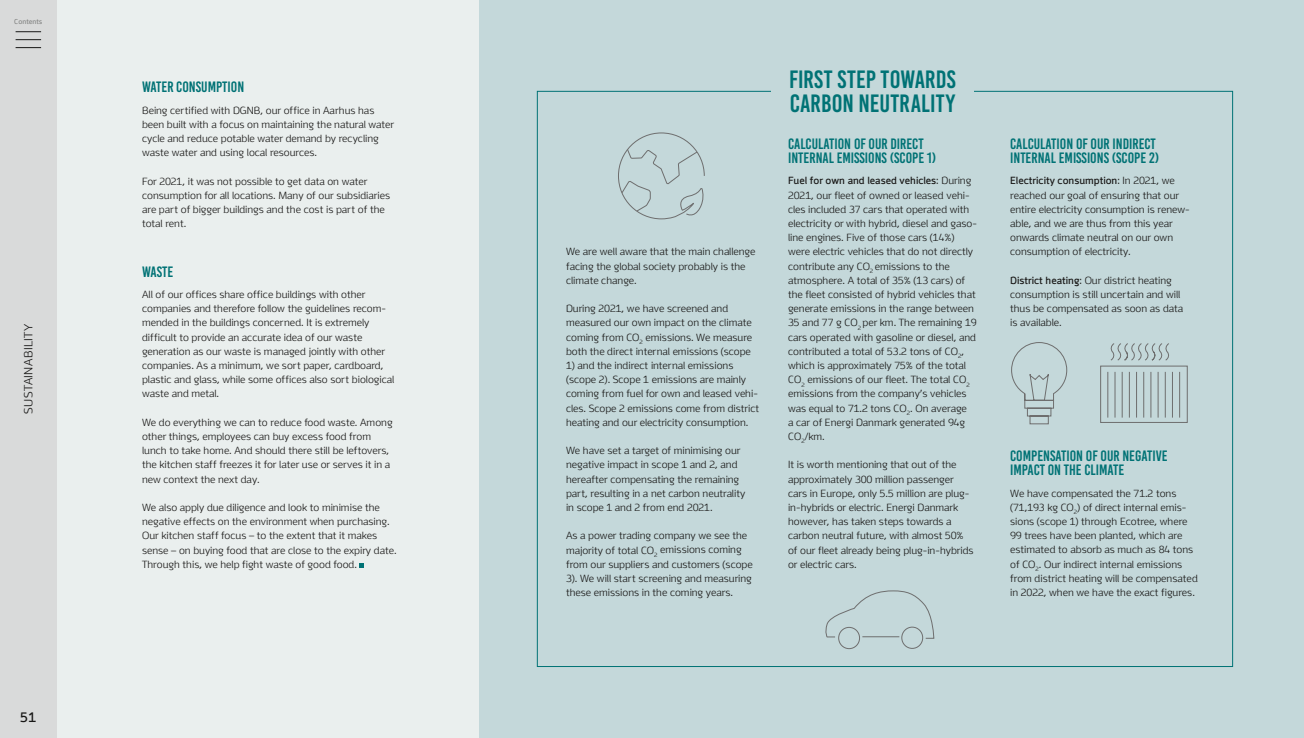
<style>
.page{position:relative;width:1304px;height:738px;background:#fff}
.page>*{position:absolute;margin:0;border:0;box-sizing:border-box;transform-origin:0 0}
.t1{font:25px/23.8px "Bebas Kai";letter-spacing:.01em;color:#007275}
.t2{font:15px/14.2px "Bebas Kai";color:#007275}
.t3{font:700 14px "Energi";color:#181716}
.t4{font:300 12px "Energi";letter-spacing:.03em;color:#181716}
.t5{font:300 10.5px/14.2px "Energi";color:#181716}
.t6{font:700 7.2px "Energi";color:#868786}
.s1{font-weight:700}
</style>
<div class="page">
<div style="left:56px;top:0;width:1248px;height:737px;background:#eaefee"></div>
<div style="left:479px;top:0;width:825px;height:737px;background:#c4d8da"></div>
<svg style="left:825px;top:590px;width:110px;height:59px"></svg>
<svg style="left:1011px;top:342px;width:177px;height:82px"></svg>
<svg style="left:360px;top:563px;width:4px;height:4px"></svg>
<svg style="left:618px;top:132px;width:87px;height:87px"></svg>
<div style="left:0;top:0;width:57px;height:737px;background:#d9dada"></div>
<svg style="left:16px;top:31px;width:25px;height:1px"></svg>
<svg style="left:16px;top:39px;width:25px;height:1px"></svg>
<svg style="left:16px;top:47px;width:25px;height:1px"></svg>
<p class="t6" style="left:14px;top:17px;width:30px">Contents</p>
<p class="t4" style="left:22px;top:413px;width:91px;rotate:-90deg">SUSTAINABILITY</p>
<h3 class="t3" style="left:21px;top:709px;width:17px">51</h3>
<h2 class="t2" style="left:142px;top:80px;width:104px">WATER CONSUMPTION</h2>
<p class="t5" style="left:142px;top:103px;width:254px">Being certified with DGNB, our office in Aarhus has been built with a focus on maintaining the natural water cycle and reduce potable water demand by recycling waste water and using local resources.</p>
<p class="t5" style="left:142px;top:174px;width:250px">For 2021, it was not possible to get data on water consumption for all locations. Many of our subsidiaries are part of bigger buildings and the cost is part of the total rent.</p>
<h2 class="t2" style="left:142px;top:264px;width:33px">WASTE</h2>
<p class="t5" style="left:142px;top:287px;width:254px">All of our offices share office buildings with other companies and therefore follow the guidelines recom&shy;mended in the buildings concerned. It is extremely difficult to provide an accurate idea of our waste generation as our waste is managed jointly with other companies. As a minimum, we sort paper, cardboard, plastic and glass, while some offices also sort biological waste and metal.</p>
<p class="t5" style="left:142px;top:415px;width:252px">We do everything we can to reduce food waste. Among other things, employees can buy excess food from lunch to take home. And should there still be leftovers, the kitchen staff freezes it for later use or serves it in a new context the next day.</p>
<p class="t5" style="left:142px;top:500px;width:256px">We also apply due diligence and look to minimise the negative effects on the environment when purchasing.<br>Our kitchen staff focus – to the extent that it makes sense – on buying food that are close to the expiry date.<br>Through this, we help fight waste of good food.</p>
<p class="t5" style="left:566px;top:245px;width:191px">We are well aware that the main challenge facing the global society probably is the climate change.</p>
<p class="t5" style="left:566px;top:301px;width:188px">During 2021, we have screened and measured our own impact on the climate coming from CO<sub>2</sub> emissions. We measure both the direct internal emissions (scope</p>
<p class="t5" style="left:566px;top:358px;width:195px">1) and the indirect internal emissions (scope 2). Scope 1 emissions are mainly coming from fuel for own and leased vehi&shy;cles. Scope 2 emissions come from district heating and our electricity consumption.</p>
<p class="t5" style="left:566px;top:443px;width:181px">We have set a target of minimising our negative impact in scope 1 and 2, and hereafter compensating the remaining part, resulting in a net carbon neutrality in scope 1 and 2 from end 2021.</p>
<p class="t5" style="left:566px;top:528px;width:188px">As a power trading company we see the majority of total CO<sub>2</sub> emissions coming from our suppliers and customers (scope 3). We will start screening and measuring these emissions in the coming years.</p>
<h1 class="t1" style="left:789px;top:67px;width:168px">FIRST STEP TOWARDS<br>CARBON NEUTRALITY</h1>
<h2 class="t2" style="left:788px;top:137px;width:150px">CALCULATION OF OUR DIRECT<br>INTERNAL EMISSIONS (SCOPE 1)</h2>
<p class="t5" style="left:788px;top:174px;width:190px"><span class="s1">Fuel for own and leased vehicles:</span> During 2021, our fleet of owned or leased vehi&shy;cles included 37 cars that operated with electricity or with hybrid, diesel and gaso&shy;line engines. Five of those cars (14%) were electric vehicles that do not directly contribute any CO<sub>2</sub> emissions to the atmosphere. A total of 35% (13 cars) of the fleet consisted of hybrid vehicles that generate emissions in the range between 35 and 77 g CO<sub>2</sub> per km. The remaining 19 cars operated with gasoline or diesel, and contributed a total of 53.2 tons of CO<sub>2</sub>, which is approximately 75% of the total CO<sub>2</sub> emissions of our fleet. The total CO<sub>2 </sub>emissions from the company’s vehicles was equal to 71.2 tons CO<sub>2</sub>. On average<br>a car of Energi Danmark generated 94g CO<sub>2</sub>/km.</p>
<p class="t5" style="left:788px;top:457px;width:187px">It is worth mentioning that out of the approximately 300 million passenger cars in Europe, only 5.5 million are plug&shy;in-hybrids or electric. Energi Danmark however, has taken steps towards a carbon neutral future, with almost 50% of our fleet already being plug-in-hybrids or electric cars.</p>
<h2 class="t2" style="left:1010px;top:137px;width:151px">CALCULATION OF OUR INDIRECT<br>INTERNAL EMISSIONS (SCOPE 2)</h2>
<p class="t5" style="left:1010px;top:174px;width:181px"><span class="s1">Electricity consumption:</span> In 2021, we reached our goal of ensuring that our entire electricity consumption is renew&shy;able, and we are thus from this year onwards climate neutral on our own consumption of electricity.</p>
<p class="t5" style="left:1010px;top:273px;width:175px"><span class="s1">District heating:</span> Our district heating consumption is still uncertain and will thus be compensated as soon as data is available.</p>
<h2 class="t2" style="left:1010px;top:448px;width:159px">COMPENSATION OF OUR NEGATIVE<br>IMPACT ON THE CLIMATE</h2>
<p class="t5" style="left:1010px;top:486px;width:189px">We have compensated the 71.2 tons (71,193 kg CO<sub>2</sub>) of direct internal emis&shy;sions (scope 1) through Ecotree, where 99 trees have been planted, which are estimated to absorb as much as 84 tons of CO<sub>2</sub>. Our indirect internal emissions from district heating will be compensated in 2022, when we have the exact figures.</p>
</div>
